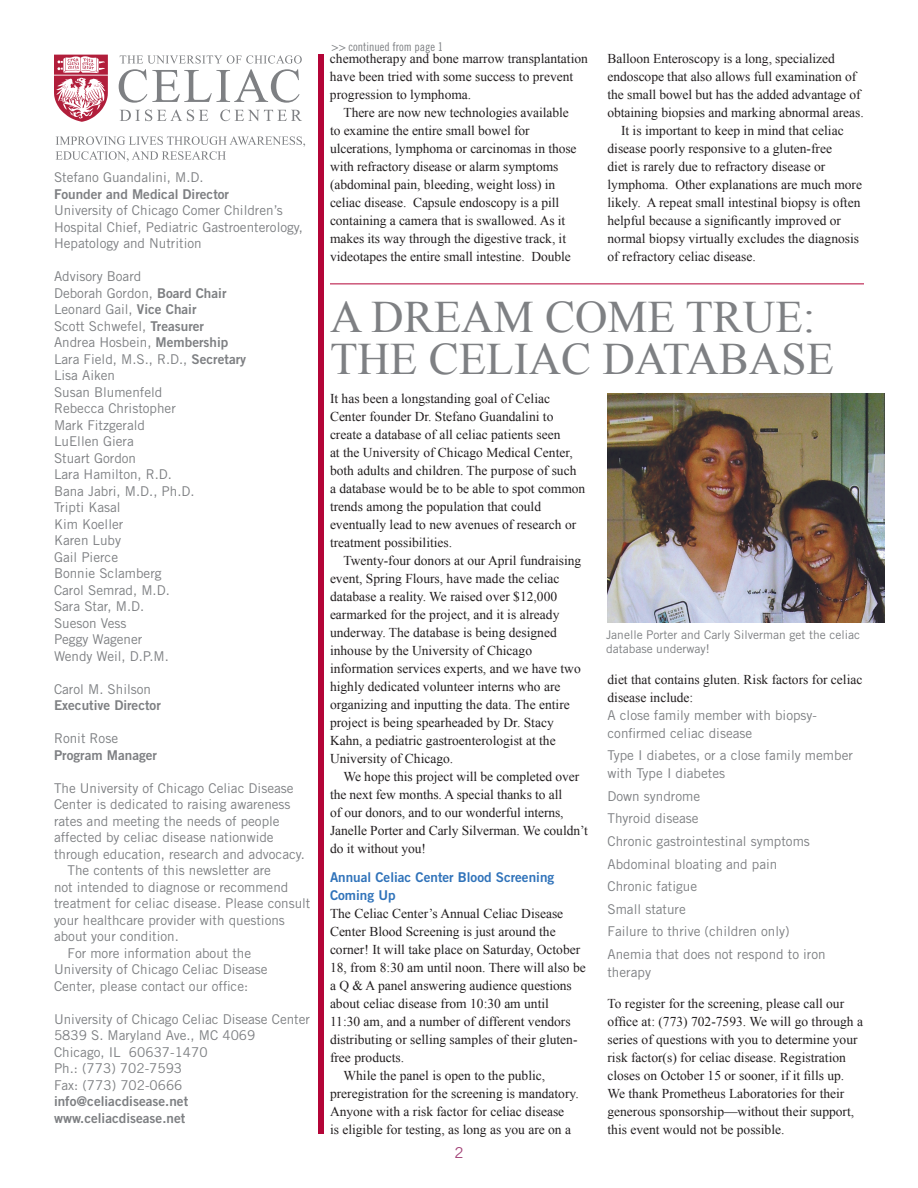
<style>
.page{position:relative;width:918px;height:1188px;background:#fff}
.page>*{position:absolute;margin:0;border:0;box-sizing:border-box;transform-origin:0 0}
.t1{font:45px/42px "Times New Roman";color:#7e8083}
.t2{font:15px "Trade Gothic LT Std";color:#a14176}
.t3{font:13.5px/18px "Times New Roman";color:#231f20}
.t4{font:13.5px/16.5px "Trade Gothic LT Std";color:#7e8083}
.t5{font:13.5px "Trade Gothic LT Std Bd 2";color:#7e8083}
.t6{font:13.5px/18px "Trade Gothic LT Std Bd 2";color:#3073ba}
.t7{font:12px/14.4px "Trade Gothic LT Std";color:#7e8083}
.t8{font:12px "Trade Gothic LT Std Cn 18";color:#7e8083}
.s1{font-family:"Trade Gothic LT Std Bd 2"}
</style>
<div class="page">
<div style="left:318px;top:54px;width:6px;height:1080px;background:#b30437"></div>
<svg style="left:54px;top:55px;width:54px;height:67px"></svg>
<svg style="left:119px;top:55px;width:183px;height:48px"></svg>
<svg style="left:120px;top:110px;width:88px;height:11px"></svg>
<svg style="left:220px;top:110px;width:82px;height:11px"></svg>
<svg style="left:56px;top:136px;width:249px;height:26px"></svg>
<hr style="left:330px;top:284px;width:534px;height:1px;background:#b30437">
<img style="left:608px;top:393px;width:277px;height:230px">
<p class="t4" style="left:54px;top:169px;width:151px">Stefano Guandalini, M.D.</p>
<p class="t5" style="left:54px;top:186px;width:177px">Founder and Medical Director</p>
<p class="t4" style="left:54px;top:202px;width:251px">University of Chicago Comer Children’s<br>Hospital Chief, Pediatric Gastroenterology,<br>Hepatology and Nutrition</p>
<p class="t4" style="left:54px;top:268px;width:89px">Advisory Board</p>
<p class="t4" style="left:54px;top:285px;width:174px">Deborah Gordon, <span class="s1">Board Chair</span></p>
<p class="t4" style="left:54px;top:301px;width:144px">Leonard Gail, <span class="s1">Vice Chair</span></p>
<p class="t4" style="left:54px;top:318px;width:152px">Scott Schwefel, <span class="s1">Treasurer</span></p>
<p class="t4" style="left:54px;top:334px;width:176px">Andrea Hosbein, <span class="s1">Membership</span></p>
<p class="t4" style="left:54px;top:350px;width:194px">Lara Field, M.S., R.D., <span class="s1">Secretary</span></p>
<p class="t4" style="left:54px;top:367px;width:63px">Lisa Aiken</p>
<p class="t4" style="left:54px;top:383px;width:110px">Susan Blumenfeld</p>
<p class="t4" style="left:54px;top:400px;width:123px">Rebecca Christopher</p>
<p class="t4" style="left:54px;top:416px;width:93px">Mark Fitzgerald</p>
<p class="t4" style="left:54px;top:433px;width:81px">LuEllen Giera</p>
<p class="t4" style="left:54px;top:449px;width:84px">Stuart Gordon</p>
<p class="t4" style="left:54px;top:466px;width:120px">Lara Hamilton, R.D.</p>
<p class="t4" style="left:54px;top:482px;width:142px">Bana Jabri, M.D., Ph.D.</p>
<p class="t4" style="left:54px;top:499px;width:68px">Tripti Kasal</p>
<p class="t4" style="left:54px;top:515px;width:71px">Kim Koeller</p>
<p class="t4" style="left:54px;top:532px;width:69px">Karen Luby</p>
<p class="t4" style="left:54px;top:548px;width:66px">Gail Pierce</p>
<p class="t4" style="left:54px;top:565px;width:109px">Bonnie Sclamberg</p>
<p class="t4" style="left:54px;top:581px;width:117px">Carol Semrad, M.D.</p>
<p class="t4" style="left:54px;top:598px;width:92px">Sara Star, M.D.</p>
<p class="t4" style="left:54px;top:614px;width:74px">Sueson Vess</p>
<p class="t4" style="left:54px;top:631px;width:90px">Peggy Wagener</p>
<p class="t4" style="left:54px;top:647px;width:116px">Wendy Weil, D.P.M.</p>
<p class="t4" style="left:54px;top:680px;width:99px">Carol M. Shilson</p>
<p class="t5" style="left:54px;top:697px;width:108px">Executive Director</p>
<p class="t4" style="left:54px;top:730px;width:66px">Ronit Rose</p>
<p class="t5" style="left:54px;top:746px;width:105px">Program Manager</p>
<p class="t4" style="left:54px;top:779px;width:252px">The University of Chicago Celiac Disease Center is dedicated to raising awareness rates and meeting the needs of people affected by celiac disease nationwide through education, research and advocacy.</p>
<p class="t4" style="left:54px;top:862px;width:258px;text-indent:14px">The contents of this newsletter are<br>not intended to diagnose or recommend treatment for celiac disease. Please consult your healthcare provider with questions about your condition.</p>
<p class="t4" style="left:54px;top:945px;width:215px;text-indent:14px">For more information about the<br>University of Chicago Celiac Disease<br>Center, please contact our office:</p>
<p class="t4" style="left:54px;top:1011px;width:258px">University of Chicago Celiac Disease Center</p>
<p class="t4" style="left:54px;top:1027px;width:203px">5839 S. Maryland Ave., MC 4069</p>
<p class="t4" style="left:54px;top:1044px;width:155px">Chicago, IL 60637-1470</p>
<p class="t4" style="left:54px;top:1060px;width:130px">Ph.: (773) 702-7593</p>
<p class="t4" style="left:54px;top:1077px;width:130px">Fax: (773) 702-0666</p>
<p class="t5" style="left:54px;top:1093px;width:136px">info@celiacdisease.net</p>
<p class="t5" style="left:54px;top:1110px;width:133px">www.celiacdisease.net</p>
<p class="t8" style="left:332px;top:39px;width:113px">&gt;&gt; continued from page 1</p>
<p class="t3" style="left:330px;top:50px;width:259px">chemotherapy and bone marrow transplantation have been tried with some success to prevent progression to lymphoma.</p>
<p class="t3" style="left:330px;top:104px;width:248px;text-indent:14px">There are now new technologies available to examine the entire small bowel for ulcerations, lymphoma or carcinomas in those with refractory disease or alarm symptoms (abdominal pain, bleeding, weight loss) in celiac disease. Capsule endoscopy is a pill containing a camera that is swallowed. As it makes its way through the digestive track, it videotapes the entire small intestine. Double</p>
<p class="t3" style="left:608px;top:50px;width:258px">Balloon Enteroscopy is a long, specialized endoscope that also allows full examination of the small bowel but has the added advantage of obtaining biopsies and marking abnormal areas.</p>
<p class="t3" style="left:608px;top:122px;width:256px;text-indent:14px">It is important to keep in mind that celiac disease poorly responsive to a gluten-free<br>diet is rarely due to refractory disease or lymphoma. Other explanations are much more likely. A repeat small intestinal biopsy is often helpful because a significantly improved or normal biopsy virtually excludes the diagnosis of refractory celiac disease.</p>
<p class="t1" style="left:330px;top:295px;width:487px">A Dream Come True: the Celiac</p>
<p class="t1" style="left:602px;top:337px;width:62px">Databas</p>
<p class="t1" style="left:806px;top:337px;width:29px">e</p>
<p class="t3" style="left:330px;top:389px;width:257px">It has been a longstanding goal of Celiac Center founder Dr. Stefano Guandalini to create a database of all celiac patients seen<br>at the University of Chicago Medical Center, both adults and children. The purpose of such a database would be to be able to spot common trends among the population that could eventually lead to new avenues of research or treatment possibilities.</p>
<p class="t3" style="left:330px;top:551px;width:253px;text-indent:14px">Twenty-four donors at our April fundraising event, Spring Flours, have made the celiac database a reality. We raised over $12,000 earmarked for the project, and it is already underway. The database is being designed inhouse by the University of Chicago information services experts, and we have two highly dedicated volunteer interns who are organizing and inputting the data. The entire project is being spearheaded by Dr. Stacy Kahn, a pediatric gastroenterologist at the University of Chicago.</p>
<p class="t3" style="left:330px;top:767px;width:259px;text-indent:14px">We hope this project will be completed over the next few months. A special thanks to all<br>of our donors, and to our wonderful interns, Janelle Porter and Carly Silverman. We couldn’t do it without you!</p>
<p class="t6" style="left:330px;top:868px;width:226px">Annual Celiac Center Blood Screening<br>Coming Up</p>
<p class="t3" style="left:330px;top:904px;width:257px">The Celiac Center’s Annual Celiac Disease Center Blood Screening is just around the corner! It will take place on Saturday, October 18, from 8:30 am until noon. There will also be a Q &amp; A panel answering audience questions about celiac disease from 10:30 am until<br>11:30 am, and a number of different vendors distributing or selling samples of their gluten&shy;free products.</p>
<p class="t3" style="left:330px;top:1066px;width:250px;text-indent:14px">While the panel is open to the public, preregistration for the screening is mandatory.<br>Anyone with a risk factor for celiac disease<br>is eligible for testing, as long as you are on a</p>
<p class="t2" style="left:454px;top:1144px;width:11px">2</p>
<p class="t7" style="left:606px;top:627px;width:256px">Janelle Porter and Carly Silverman get the celiac database underway!</p>
<p class="t3" style="left:608px;top:670px;width:256px">diet that contains gluten. Risk factors for celiac disease include:</p>
<p class="t4" style="left:608px;top:706px;width:211px;line-height:18px">A close family member with biopsy&shy;confirmed celiac disease</p>
<p class="t4" style="left:608px;top:747px;width:247px;line-height:18px">Type I diabetes, or a close family member with Type I diabetes</p>
<p class="t4" style="left:608px;top:788px;width:94px">Down syndrome</p>
<p class="t4" style="left:608px;top:810px;width:93px">Thyroid disease</p>
<p class="t4" style="left:608px;top:833px;width:204px">Chronic gastrointestinal symptoms</p>
<p class="t4" style="left:608px;top:855px;width:171px">Abdominal bloating and pain</p>
<p class="t4" style="left:608px;top:878px;width:91px">Chronic fatigue</p>
<p class="t4" style="left:608px;top:900px;width:80px">Small stature</p>
<p class="t4" style="left:608px;top:923px;width:184px">Failure to thrive (children only)</p>
<p class="t4" style="left:608px;top:945px;width:220px;line-height:18px">Anemia that does not respond to iron therapy</p>
<p class="t3" style="left:608px;top:994px;width:257px">To register for the screening, please call our office at: (773) 702-7593. We will go through a series of questions with you to determine your risk factor(s) for celiac disease. Registration closes on October 15 or sooner, if it fills up.<br>We thank Prometheus Laboratories for their generous sponsorship—without their support, this event would not be possible.</p>
</div>
